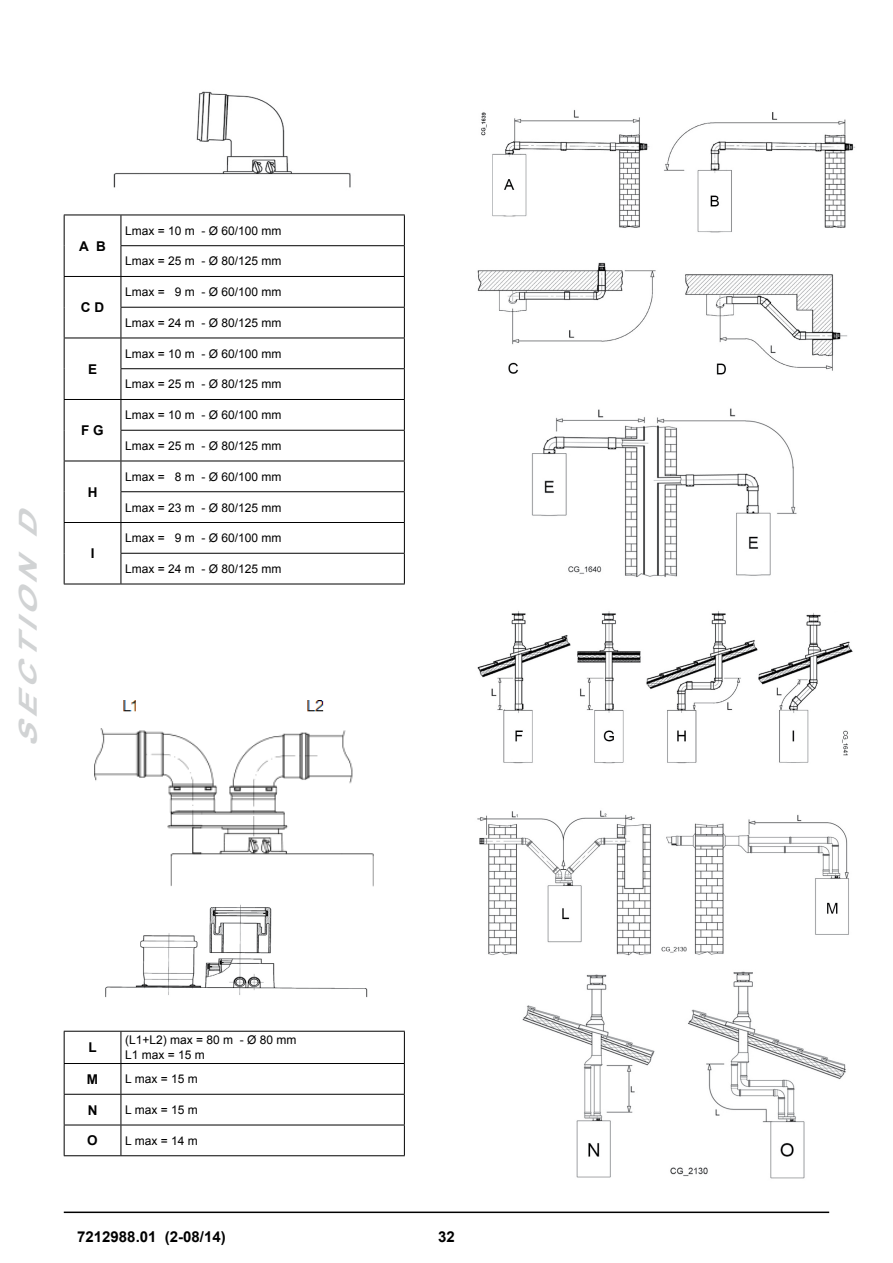
<style>
.page{position:relative;width:893px;height:1263px;background:#fff}
.page>*{position:absolute;margin:0;border:0;box-sizing:border-box;transform-origin:0 0}
.t1{font:italic 700 24.75px "Arial";color:#d1d3d4;scale:1.33 1}
.t2{font:700 15px "Arial";color:#000}
.t3{font:700 13.5px "Arial";color:#000}
.t4{font:12px/15px "Arial";color:#000}
</style>
<div class="page">
<hr style="left:64px;top:1211px;width:765px;height:2px;background:#000">
<hr style="left:64px;top:215px;width:1px;height:31px;background:#000">
<hr style="left:64px;top:246px;width:1px;height:30px;background:#000">
<hr style="left:64px;top:277px;width:1px;height:30px;background:#000">
<hr style="left:64px;top:307px;width:1px;height:31px;background:#000">
<hr style="left:64px;top:338px;width:1px;height:31px;background:#000">
<hr style="left:64px;top:369px;width:1px;height:30px;background:#000">
<hr style="left:64px;top:400px;width:1px;height:30px;background:#000">
<hr style="left:64px;top:430px;width:1px;height:31px;background:#000">
<hr style="left:64px;top:461px;width:1px;height:31px;background:#000">
<hr style="left:64px;top:492px;width:1px;height:30px;background:#000">
<hr style="left:64px;top:523px;width:1px;height:30px;background:#000">
<hr style="left:64px;top:553px;width:1px;height:31px;background:#000">
<hr style="left:121px;top:215px;width:1px;height:30px;background:#000">
<hr style="left:404px;top:215px;width:1px;height:30px;background:#000">
<hr style="left:121px;top:246px;width:1px;height:30px;background:#000">
<hr style="left:404px;top:246px;width:1px;height:30px;background:#000">
<hr style="left:121px;top:277px;width:1px;height:30px;background:#000">
<hr style="left:404px;top:277px;width:1px;height:30px;background:#000">
<hr style="left:121px;top:308px;width:1px;height:30px;background:#000">
<hr style="left:404px;top:308px;width:1px;height:30px;background:#000">
<hr style="left:121px;top:338px;width:1px;height:30px;background:#000">
<hr style="left:404px;top:338px;width:1px;height:30px;background:#000">
<hr style="left:121px;top:369px;width:1px;height:30px;background:#000">
<hr style="left:404px;top:369px;width:1px;height:30px;background:#000">
<hr style="left:121px;top:400px;width:1px;height:30px;background:#000">
<hr style="left:404px;top:400px;width:1px;height:30px;background:#000">
<hr style="left:121px;top:431px;width:1px;height:30px;background:#000">
<hr style="left:404px;top:431px;width:1px;height:30px;background:#000">
<hr style="left:121px;top:461px;width:1px;height:30px;background:#000">
<hr style="left:404px;top:461px;width:1px;height:30px;background:#000">
<hr style="left:121px;top:492px;width:1px;height:30px;background:#000">
<hr style="left:404px;top:492px;width:1px;height:30px;background:#000">
<hr style="left:121px;top:523px;width:1px;height:30px;background:#000">
<hr style="left:404px;top:523px;width:1px;height:30px;background:#000">
<hr style="left:121px;top:554px;width:1px;height:30px;background:#000">
<hr style="left:404px;top:554px;width:1px;height:30px;background:#000">
<hr style="left:64px;top:215px;width:57px;height:1px;background:#000">
<hr style="left:121px;top:215px;width:284px;height:1px;background:#000">
<hr style="left:121px;top:245px;width:284px;height:1px;background:#000">
<hr style="left:64px;top:276px;width:57px;height:1px;background:#000">
<hr style="left:121px;top:276px;width:284px;height:1px;background:#000">
<hr style="left:121px;top:307px;width:284px;height:1px;background:#000">
<hr style="left:64px;top:338px;width:57px;height:1px;background:#000">
<hr style="left:121px;top:338px;width:284px;height:1px;background:#000">
<hr style="left:121px;top:368px;width:284px;height:1px;background:#000">
<hr style="left:64px;top:399px;width:57px;height:1px;background:#000">
<hr style="left:121px;top:399px;width:284px;height:1px;background:#000">
<hr style="left:121px;top:430px;width:284px;height:1px;background:#000">
<hr style="left:64px;top:461px;width:57px;height:1px;background:#000">
<hr style="left:121px;top:461px;width:284px;height:1px;background:#000">
<hr style="left:121px;top:491px;width:284px;height:1px;background:#000">
<hr style="left:64px;top:522px;width:57px;height:1px;background:#000">
<hr style="left:121px;top:522px;width:284px;height:1px;background:#000">
<hr style="left:121px;top:553px;width:284px;height:1px;background:#000">
<hr style="left:64px;top:584px;width:57px;height:1px;background:#000">
<hr style="left:121px;top:584px;width:284px;height:1px;background:#000">
<hr style="left:64px;top:1031px;width:57px;height:1px;background:#000">
<hr style="left:121px;top:1031px;width:284px;height:1px;background:#000">
<hr style="left:64px;top:1063px;width:57px;height:1px;background:#000">
<hr style="left:121px;top:1063px;width:284px;height:1px;background:#000">
<hr style="left:64px;top:1094px;width:57px;height:1px;background:#000">
<hr style="left:121px;top:1094px;width:284px;height:1px;background:#000">
<hr style="left:64px;top:1124px;width:57px;height:1px;background:#000">
<hr style="left:121px;top:1124px;width:284px;height:1px;background:#000">
<hr style="left:64px;top:1155px;width:57px;height:1px;background:#000">
<hr style="left:121px;top:1155px;width:284px;height:1px;background:#000">
<hr style="left:64px;top:1031px;width:1px;height:32px;background:#000">
<hr style="left:64px;top:1064px;width:1px;height:30px;background:#000">
<hr style="left:64px;top:1094px;width:1px;height:30px;background:#000">
<hr style="left:64px;top:1125px;width:1px;height:30px;background:#000">
<hr style="left:121px;top:1031px;width:1px;height:32px;background:#000">
<hr style="left:404px;top:1031px;width:1px;height:32px;background:#000">
<hr style="left:121px;top:1064px;width:1px;height:30px;background:#000">
<hr style="left:404px;top:1064px;width:1px;height:30px;background:#000">
<hr style="left:121px;top:1094px;width:1px;height:30px;background:#000">
<hr style="left:404px;top:1094px;width:1px;height:30px;background:#000">
<hr style="left:121px;top:1125px;width:1px;height:30px;background:#000">
<hr style="left:404px;top:1125px;width:1px;height:30px;background:#000">
<img style="left:113px;top:91px;width:238px;height:97px">
<img style="left:94px;top:700px;width:280px;height:187px">
<img style="left:105px;top:904px;width:263px;height:94px">
<img style="left:477px;top:110px;width:378px;height:1069px">
<h1 class="t1" style="left:12px;top:747px;width:194px;rotate:-90deg">SECTIOND</h1>
<p class="t3" style="left:79px;top:237px;width:28px">A B</p>
<p class="t3" style="left:81px;top:298px;width:25px">C D</p>
<p class="t3" style="left:88px;top:360px;width:11px">E</p>
<p class="t3" style="left:81px;top:421px;width:24px">F G</p>
<p class="t3" style="left:88px;top:483px;width:11px">H</p>
<p class="t3" style="left:91px;top:544px;width:5px">I</p>
<p class="t4" style="left:125px;top:223px;width:158px">Lmax = 10 m - Ø 60/100 mm</p>
<p class="t4" style="left:125px;top:254px;width:158px">Lmax = 25 m - Ø 80/125 mm</p>
<p class="t4" style="left:125px;top:285px;width:158px">Lmax = 9 m - Ø 60/100 mm</p>
<p class="t4" style="left:125px;top:315px;width:158px">Lmax = 24 m - Ø 80/125 mm</p>
<p class="t4" style="left:125px;top:346px;width:158px">Lmax = 10 m - Ø 60/100 mm</p>
<p class="t4" style="left:125px;top:377px;width:158px">Lmax = 25 m - Ø 80/125 mm</p>
<p class="t4" style="left:125px;top:408px;width:158px">Lmax = 10 m - Ø 60/100 mm</p>
<p class="t4" style="left:125px;top:438px;width:158px">Lmax = 25 m - Ø 80/125 mm</p>
<p class="t4" style="left:125px;top:469px;width:158px">Lmax = 8 m - Ø 60/100 mm</p>
<p class="t4" style="left:125px;top:500px;width:158px">Lmax = 23 m - Ø 80/125 mm</p>
<p class="t4" style="left:125px;top:531px;width:158px">Lmax = 9 m - Ø 60/100 mm</p>
<p class="t4" style="left:125px;top:561px;width:158px">Lmax = 24 m - Ø 80/125 mm</p>
<p class="t3" style="left:89px;top:1038px;width:10px">L</p>
<p class="t4" style="left:125px;top:1033px;width:173px">(L1+L2) max = 80 m - Ø 80 mm<br>L1 max = 15 m</p>
<p class="t3" style="left:87px;top:1070px;width:13px">M</p>
<p class="t4" style="left:125px;top:1072px;width:74px">L max = 15 m</p>
<p class="t3" style="left:88px;top:1101px;width:11px">N</p>
<p class="t4" style="left:125px;top:1102px;width:74px">L max = 15 m</p>
<p class="t3" style="left:87px;top:1131px;width:12px">O</p>
<p class="t4" style="left:125px;top:1133px;width:74px">L max = 14 m</p>
<p class="t2" style="left:77px;top:1227px;width:150px">7212988.01 (2-08/14)</p>
<p class="t2" style="left:438px;top:1227px;width:18px">32</p>
</div>
